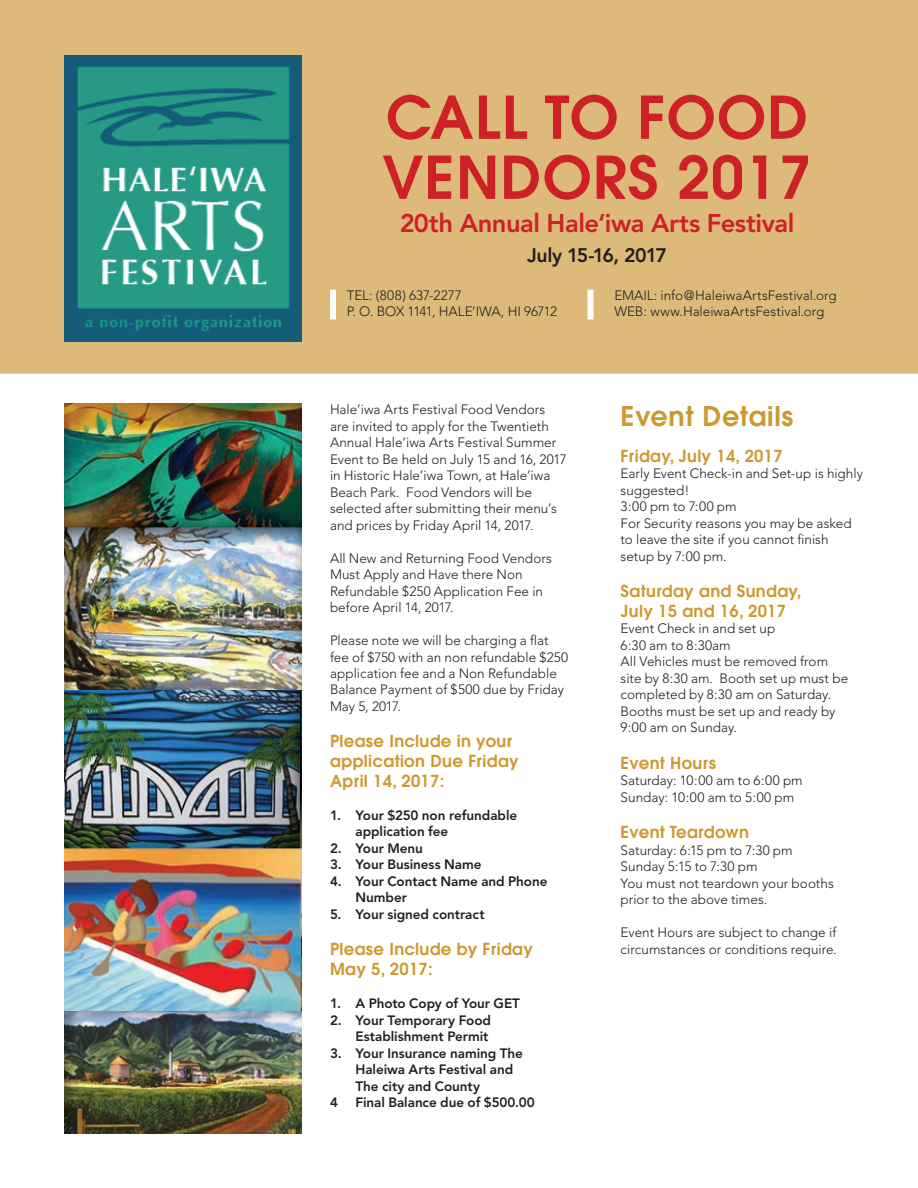
<style>
.page{position:relative;width:918px;height:1188px;background:#fff}
.page>*{position:absolute;margin:0;border:0;box-sizing:border-box;transform-origin:0 0}
.t1{font:600 58.5px/60px "Avant Garde";letter-spacing:.02em;color:#cd2027}
.t2{font:600 27px "Avant Garde";letter-spacing:.025em;color:#cc9930}
.t3{font:800 25.5px "Avenir";letter-spacing:-.015em;color:#cd2027}
.t4{font:800 19.5px "Avenir";letter-spacing:-.035em;color:#231f20}
.t5{font:600 16.5px/19.8px "Avant Garde";letter-spacing:.02em;color:#cc9930}
.t6{font:300 13.5px/16.5px "Avenir";color:#231f20}
.t7{font:800 13.5px/16.5px "Avenir LT Std";letter-spacing:-.005em;color:#231f20}
</style>
<div class="page">
<div style="left:0;top:0;width:918px;height:374px;background:#ddba79"></div>
<img style="left:65px;top:404px;width:236px;height:730px">
<div style="left:588px;top:290px;width:6px;height:29px;background:#fff"></div>
<div style="left:330px;top:290px;width:6px;height:29px;background:#fff"></div>
<img style="left:65px;top:55px;width:236px;height:286px">
<h1 class="t1" style="left:382px;top:86px;width:431px">CALL TO FOOD<br>VENDORS 2017</h1>
<h3 class="t3" style="left:400px;top:208px;width:396px">20th Annual Hale‘iwa Arts Festival</h3>
<h3 class="t4" style="left:527px;top:244px;width:141px">July 15-16, 2017</h3>
<p class="t6" style="left:347px;top:287px;width:212px">TEL: (808) 637-2277<br>P. O. BOX 1141, HALE’IWA, HI 96712</p>
<p class="t6" style="left:614px;top:287px;width:224px">EMAIL: info@HaleiwaArtsFestival.org<br>WEB: www.HaleiwaArtsFestival.org</p>
<p class="t6" style="left:330px;top:401px;width:238px">Hale’iwa Arts Festival Food Vendors are invited to apply for the Twentieth Annual Hale’iwa Arts Festival Summer Event to Be held on July 15 and 16, 2017 in Historic Hale’iwa Town, at Hale’iwa Beach Park. Food Vendors will be selected after submitting their menu’s and prices by Friday April 14, 2017.</p>
<p class="t6" style="left:330px;top:550px;width:223px">All New and Returning Food Vendors<br>Must Apply and Have there Non<br>Refundable $250 Application Fee in before April 14, 2017.</p>
<p class="t6" style="left:330px;top:632px;width:240px">Please note we will be charging a flat fee of $750 with an non refundable $250 application fee and a Non Refundable<br>Balance Payment of $500 due by Friday<br>May 5, 2017.</p>
<p class="t5" style="left:330px;top:731px;width:190px">Please Include in your application Due Friday<br>April 14, 2017:</p>
<p class="t7" style="left:356px;top:807px;width:163px;text-indent:-26px">1. Your $250 non refundable application fee</p>
<p class="t7" style="left:330px;top:840px;width:94px">2. Your Menu</p>
<p class="t7" style="left:330px;top:857px;width:153px">3. Your Business Name</p>
<p class="t7" style="left:356px;top:873px;width:194px;text-indent:-26px">4. Your Contact Name and Phone<br>Number</p>
<p class="t7" style="left:330px;top:906px;width:156px">5. Your signed contract</p>
<p class="t5" style="left:330px;top:939px;width:205px">Please Include by Friday<br>May 5, 2017:</p>
<p class="t7" style="left:330px;top:995px;width:191px">1. A Photo Copy of Your GET</p>
<p class="t7" style="left:330px;top:1012px;width:163px;text-align:right">2. Your Temporary Food<br>Establishment Permit</p>
<p class="t7" style="left:330px;top:1045px;width:195px">3. Your Insurance naming The</p>
<p class="t7" style="left:356px;top:1061px;width:159px">Haleiwa Arts Festival and</p>
<p class="t7" style="left:356px;top:1078px;width:126px">The city and County</p>
<p class="t7" style="left:330px;top:1094px;width:9px">4</p>
<p class="t7" style="left:356px;top:1094px;width:181px">Final Balance due of $500.00</p>
<h2 class="t2" style="left:621px;top:398px;width:174px">Event Details</h2>
<p class="t5" style="left:621px;top:446px;width:164px">Friday, July 14, 2017</p>
<p class="t6" style="left:621px;top:466px;width:244px">Early Event Check-in and Set-up is highly suggested!<br>3:00 pm to 7:00 pm<br>For Security reasons you may be asked to leave the site if you cannot finish setup by 7:00 pm.</p>
<p class="t5" style="left:621px;top:581px;width:182px">Saturday and Sunday,<br>July 15 and 16, 2017</p>
<p class="t6" style="left:621px;top:621px;width:229px">Event Check in and set up<br>6:30 am to 8:30am<br>All Vehicles must be removed from site by 8:30 am. Booth set up must be completed by 8:30 am on Saturday.<br>Booths must be set up and ready by<br>9:00 am on Sunday.</p>
<p class="t5" style="left:621px;top:753px;width:97px">Event Hours</p>
<p class="t6" style="left:621px;top:772px;width:184px">Saturday: 10:00 am to 6:00 pm<br>Sunday: 10:00 am to 5:00 pm</p>
<p class="t5" style="left:621px;top:822px;width:130px">Event Teardown</p>
<p class="t6" style="left:621px;top:842px;width:215px">Saturday: 6:15 pm to 7:30 pm<br>Sunday 5:15 to 7:30 pm<br>You must not teardown your booths prior to the above times.</p>
<p class="t6" style="left:621px;top:924px;width:218px">Event Hours are subject to change if circumstances or conditions require.</p>
</div>
